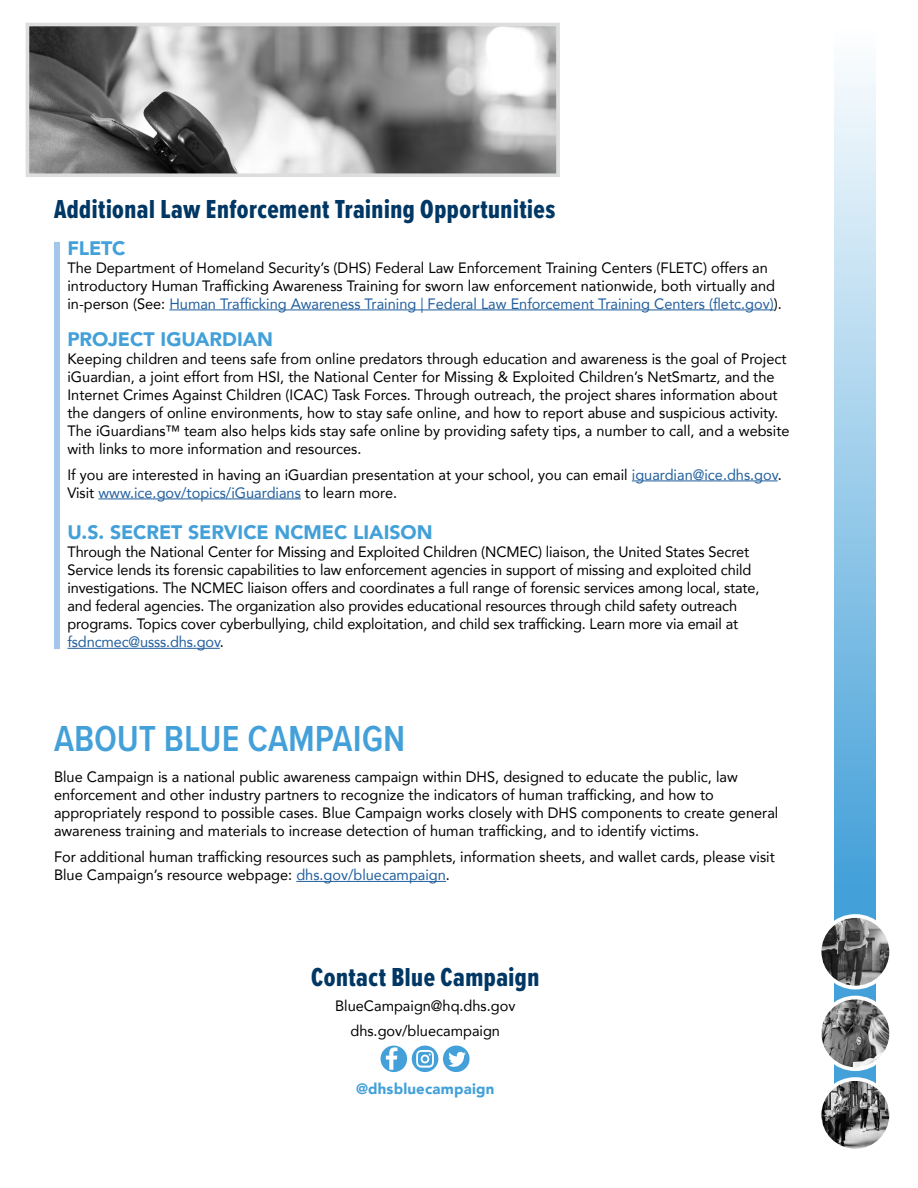
<style>
.page{position:relative;width:918px;height:1188px;background:#fff}
.page>*{position:absolute;margin:0;border:0;box-sizing:border-box;transform-origin:0 0}
.t1{font:600 37.5px "Proxima Nova Cond";color:#43a0d9}
.t2{font:27px "Proxima Nova Ex Cn Extrabld";letter-spacing:.02em;color:#003764}
.t3{font:900 19.5px "Avenir";letter-spacing:-.005em;color:#43a0d9}
.t4{font:15px/18px "Avenir";color:#000}
.t5{font:900 15px "Avenir";letter-spacing:.01em;color:#43a0d9}
.s1{color:#215e9e}
</style>
<div class="page">
<img style="left:31px;top:28px;width:524px;height:144px">
<div style="left:26px;top:23px;width:534px;height:154px;border:4px solid #dcddde"></div>
<svg style="left:835px;top:71px;width:41px;height:1013px"></svg>
<img style="left:820px;top:1079px;width:71px;height:72px;border-radius:36px">
<div style="left:818px;top:1077px;width:75px;height:76px;border:4px solid #fff;border-radius:50%"></div>
<img style="left:820px;top:998px;width:71px;height:71px;border-radius:36px">
<div style="left:818px;top:996px;width:75px;height:75px;border:4px solid #fff;border-radius:50%"></div>
<img style="left:820px;top:916px;width:71px;height:72px;border-radius:36px">
<div style="left:818px;top:914px;width:75px;height:75px;border:4px solid #fff;border-radius:50%"></div>
<svg style="left:381px;top:1046px;width:89px;height:26px"></svg>
<div style="left:54px;top:242px;width:6px;height:407px;background:#a3c7ea"></div>
<hr style="left:169px;top:310px;width:605px;height:1px;background:#215e9e">
<hr style="left:632px;top:481px;width:146px;height:1px;background:#215e9e">
<hr style="left:98px;top:499px;width:203px;height:1px;background:#215e9e">
<hr style="left:68px;top:648px;width:152px;height:1px;background:#215e9e">
<hr style="left:296px;top:881px;width:150px;height:1px;background:#215e9e">
<h3 class="t2" style="left:54px;top:189px;width:503px">Additional Law Enforcement Training Opportunities</h3>
<h4 class="t3" style="left:68px;top:231px;width:60px">FLETC</h4>
<p class="t4" style="left:68px;top:258px;width:716px">The Department of Homeland Security’s (DHS) Federal Law Enforcement Training Centers (FLETC) offers an introductory Human Trafficking Awareness Training for sworn law enforcement nationwide, both virtually and in-person (See: <span class="s1">Human Trafficking Awareness Training | Federal Law Enforcement Training Centers (fletc.gov)</span>).</p>
<h4 class="t3" style="left:68px;top:322px;width:207px">PROJECT IGUARDIAN</h4>
<p class="t4" style="left:68px;top:349px;width:724px">Keeping children and teens safe from online predators through education and awareness is the goal of Project iGuardian, a joint effort from HSI, the National Center for Missing &amp; Exploited Children’s NetSmartz, and the Internet Crimes Against Children (ICAC) Task Forces. Through outreach, the project shares information about the dangers of online environments, how to stay safe online, and how to report abuse and suspicious activity.<br>The iGuardians™ team also helps kids stay safe online by providing safety tips, a number to call, and a website with links to more information and resources.</p>
<p class="t4" style="left:68px;top:465px;width:716px">If you are interested in having an iGuardian presentation at your school, you can email <span class="s1">iguardian@ice.dhs.gov</span>.<br>Visit <span class="s1">www.ice.gov/topics/iGuardians</span> to learn more.</p>
<h4 class="t3" style="left:68px;top:516px;width:367px">U.S. SECRET SERVICE NCMEC LIAISON</h4>
<p class="t4" style="left:68px;top:543px;width:693px">Through the National Center for Missing and Exploited Children (NCMEC) liaison, the United States Secret Service lends its forensic capabilities to law enforcement agencies in support of missing and exploited child investigations. The NCMEC liaison offers and coordinates a full range of forensic services among local, state, and federal agencies. The organization also provides educational resources through child safety outreach programs. Topics cover cyberbullying, child exploitation, and child sex trafficking. Learn more via email at <span class="s1">fsdncmec@usss.dhs.gov</span>.</p>
<h2 class="t1" style="left:54px;top:711px;width:353px">ABOUT BLUE CAMPAIGN</h2>
<p class="t4" style="left:54px;top:768px;width:726px">Blue Campaign is a national public awareness campaign within DHS, designed to educate the public, law enforcement and other industry partners to recognize the indicators of human trafficking, and how to appropriately respond to possible cases. Blue Campaign works closely with DHS components to create general awareness training and materials to increase detection of human trafficking, and to identify victims.</p>
<p class="t4" style="left:54px;top:848px;width:722px">For additional human trafficking resources such as pamphlets, information sheets, and wallet cards, please visit<br>Blue Campaign’s resource webpage: <span class="s1">dhs.gov/bluecampaign</span>.</p>
<h3 class="t2" style="left:311px;top:957px;width:230px">Contact Blue Campaign</h3>
<p class="t4" style="left:335px;top:996px;width:182px">BlueCampaign@hq.dhs.gov</p>
<p class="t4" style="left:350px;top:1021px;width:151px">dhs.gov/bluecampaign</p>
<p class="t5" style="left:356px;top:1076px;width:140px">@dhsbluecampaign</p>
</div>
